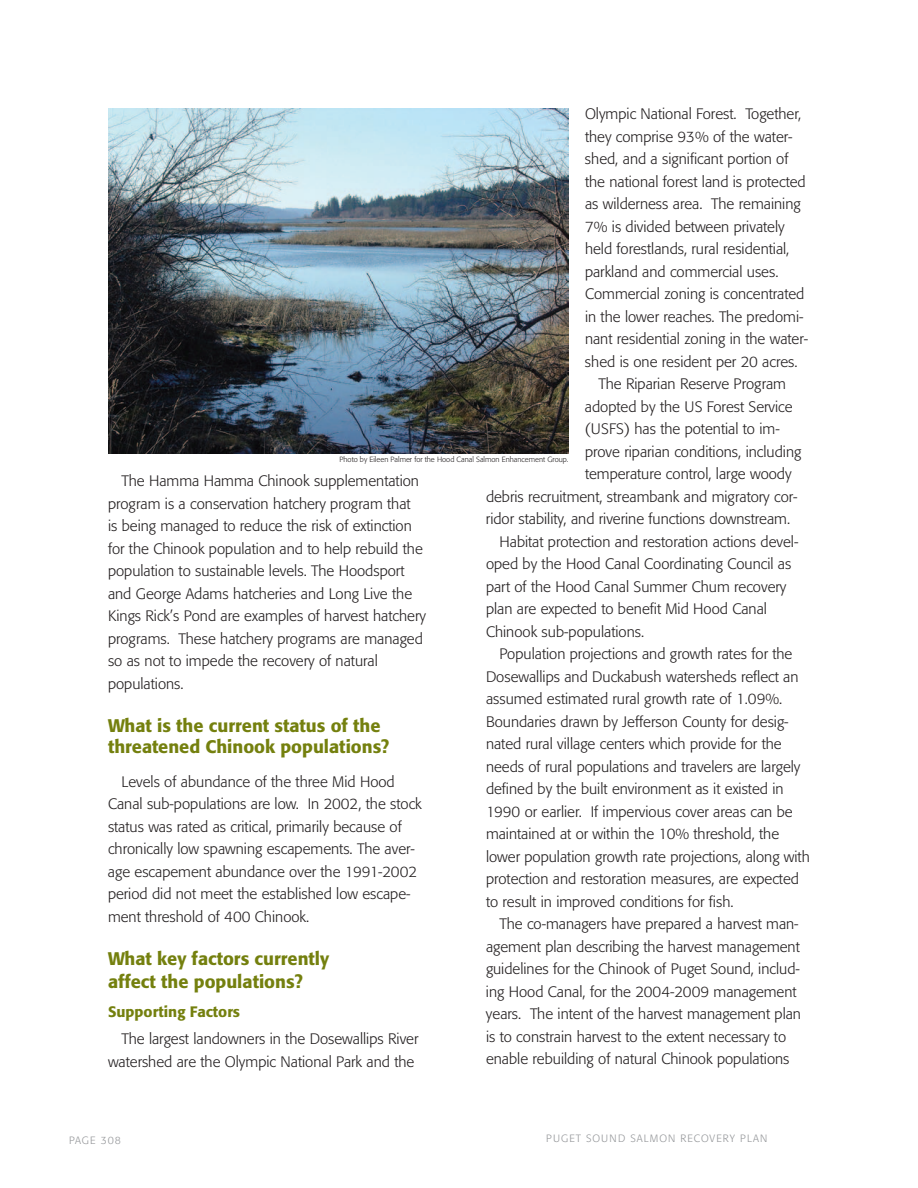
<style>
.page{position:relative;width:918px;height:1188px;background:#fff}
.page>*{position:absolute;margin:0;border:0;box-sizing:border-box;transform-origin:0 0}
.t1{font:500 18px/21px "Formata";color:#74800e}
.t2{font:300 15px/22.5px "Formata";color:#231f20}
.t3{font:500 15px "Formata";color:#74800e}
.t4{font:300 10.5px "Formata";letter-spacing:.1em;color:#939598}
.t5{font:300 7.5px "Formata";color:#231f20}
</style>
<div class="page">
<img style="left:108px;top:108px;width:461px;height:346px">
<p class="t2" style="left:585px;top:103px;width:218px">Olympic National Forest. Together,</p>
<p class="t2" style="left:585px;top:125px;width:209px">they comprise 93% of the water-</p>
<p class="t2" style="left:585px;top:148px;width:205px">shed, and a significant portion of</p>
<p class="t2" style="left:585px;top:170px;width:222px">the national forest land is protected</p>
<p class="t2" style="left:585px;top:193px;width:217px">as wilderness area. The remaining</p>
<p class="t2" style="left:585px;top:215px;width:201px">7% is divided between privately</p>
<p class="t2" style="left:585px;top:238px;width:206px">held forestlands, rural residential,</p>
<p class="t2" style="left:585px;top:260px;width:195px">parkland and commercial uses.</p>
<p class="t2" style="left:585px;top:283px;width:221px">Commercial zoning is concentrated</p>
<p class="t2" style="left:585px;top:305px;width:220px">in the lower reaches. The predomi-</p>
<p class="t2" style="left:585px;top:328px;width:225px">nant residential zoning in the water-</p>
<p class="t2" style="left:585px;top:350px;width:214px">shed is one resident per 20 acres.</p>
<p class="t2" style="left:598px;top:373px;width:189px">The Riparian Reserve Program</p>
<p class="t2" style="left:585px;top:395px;width:209px">adopted by the US Forest Service</p>
<p class="t2" style="left:585px;top:418px;width:196px">(USFS) has the potential to im-</p>
<p class="t2" style="left:585px;top:440px;width:218px">prove riparian conditions, including</p>
<p class="t2" style="left:585px;top:463px;width:208px">temperature control, large woody</p>
<p class="t2" style="left:486px;top:485px;width:313px">debris recruitment, streambank and migratory cor-</p>
<p class="t2" style="left:486px;top:508px;width:306px">ridor stability, and riverine functions downstream.</p>
<p class="t2" style="left:500px;top:530px;width:300px">Habitat protection and restoration actions devel-</p>
<p class="t2" style="left:486px;top:553px;width:307px">oped by the Hood Canal Coordinating Council as</p>
<p class="t2" style="left:486px;top:575px;width:302px">part of the Hood Canal Summer Chum recovery</p>
<p class="t2" style="left:486px;top:598px;width:283px">plan are expected to benefit Mid Hood Canal</p>
<p class="t2" style="left:486px;top:620px;width:160px">Chinook sub-populations.</p>
<p class="t2" style="left:500px;top:643px;width:294px">Population projections and growth rates for the</p>
<p class="t2" style="left:486px;top:665px;width:314px">Dosewallips and Duckabush watersheds reflect an</p>
<p class="t2" style="left:486px;top:688px;width:298px">assumed estimated rural growth rate of 1.09%.</p>
<p class="t2" style="left:486px;top:710px;width:304px">Boundaries drawn by Jefferson County for desig-</p>
<p class="t2" style="left:486px;top:733px;width:297px">nated rural village centers which provide for the</p>
<p class="t2" style="left:486px;top:755px;width:316px">needs of rural populations and travelers are largely</p>
<p class="t2" style="left:486px;top:778px;width:299px">defined by the built environment as it existed in</p>
<p class="t2" style="left:486px;top:800px;width:308px">1990 or earlier. If impervious cover areas can be</p>
<p class="t2" style="left:486px;top:823px;width:295px">maintained at or within the 10% threshold, the</p>
<p class="t2" style="left:486px;top:845px;width:325px">lower population growth rate projections, along with</p>
<p class="t2" style="left:486px;top:868px;width:314px">protection and restoration measures, are expected</p>
<p class="t2" style="left:486px;top:890px;width:249px">to result in improved conditions for fish.</p>
<p class="t2" style="left:500px;top:913px;width:301px">The co-managers have prepared a harvest man-</p>
<p class="t2" style="left:486px;top:935px;width:315px">agement plan describing the harvest management</p>
<p class="t2" style="left:486px;top:958px;width:315px">guidelines for the Chinook of Puget Sound, includ-</p>
<p class="t2" style="left:486px;top:980px;width:312px">ing Hood Canal, for the 2004-2009 management</p>
<p class="t2" style="left:486px;top:1003px;width:317px">years. The intent of the harvest management plan</p>
<p class="t2" style="left:486px;top:1025px;width:302px">is to constrain harvest to the extent necessary to</p>
<p class="t2" style="left:486px;top:1048px;width:305px">enable rebuilding of natural Chinook populations</p>
<p class="t5" style="left:339px;top:455px;width:231px">Photo by Eileen Palmer for the Hood Canal Salmon Enhancement Group.</p>
<p class="t2" style="left:108px;top:470px;width:319px;text-indent:14px">The Hamma Hamma Chinook supplementation program is a conservation hatchery program that<br>is being managed to reduce the risk of extinction for the Chinook population and to help rebuild the population to sustainable levels. The Hoodsport and George Adams hatcheries and Long Live the Kings Rick’s Pond are examples of harvest hatchery programs. These hatchery programs are managed so as not to impede the recovery of natural populations.</p>
<p class="t1" style="left:108px;top:715px;width:283px">What is the current status of the threatened Chinook populations?</p>
<p class="t2" style="left:108px;top:770px;width:315px;text-indent:14px">Levels of abundance of the three Mid Hood Canal sub-populations are low. In 2002, the stock status was rated as critical, primarily because of chronically low spawning escapements. The aver&shy;age escapement abundance over the 1991-2002 period did not meet the established low escape&shy;ment threshold of 400 Chinook.</p>
<p class="t1" style="left:108px;top:948px;width:223px;line-height:22.5px">What key factors currently affect the populations?</p>
<p class="t3" style="left:108px;top:1002px;width:134px">Supporting Factors</p>
<p class="t2" style="left:108px;top:1028px;width:312px;text-align:right">The largest landowners in the Dosewallips River watershed are the Olympic National Park and the</p>
<p class="t4" style="left:69px;top:1134px;width:53px">PAGE 308</p>
<p class="t4" style="left:546px;top:1132px;width:223px">PUGET SOUND SALMON RECOVERY PLAN</p>
</div>
